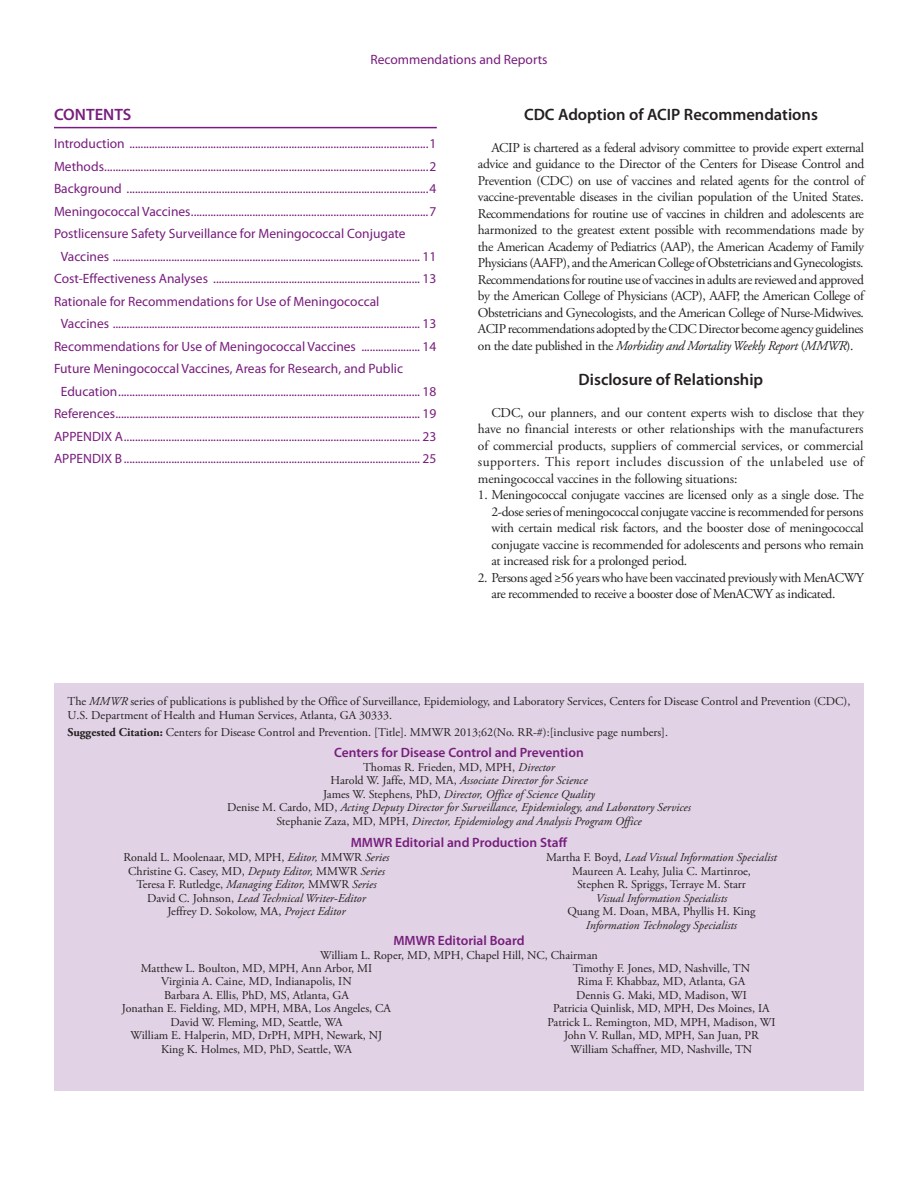
<style>
.page{position:relative;width:918px;height:1188px;background:#fff}
.page>*{position:absolute;margin:0;border:0;box-sizing:border-box;transform-origin:0 0}
.t1{font:600 16.5px "Myriad Pro";color:#231f20}
.t2{font:600 16.5px "Myriad Pro";color:#781d7d}
.t3{font:13.5px/16.5px "Adobe Garamond Pro";letter-spacing:-.03em;color:#231f20;text-align:justify}
.t4{font:13.5px "Myriad Pro";color:#781d7d}
.t5{font:600 13.5px "Myriad Pro";color:#781d7d}
.t6{font:12px/13.5px "Adobe Garamond Pro";color:#231f20;text-align:center}
.t7{font:italic 12px/13.5px "Adobe Garamond Pro";color:#231f20;text-align:center}
.s1{font-style:italic}
.s2{font-weight:700}
.s3{font-style:normal}
</style>
<div class="page">
<div style="left:54px;top:683px;width:810px;height:407px;background:#e1d3e5"></div>
<hr style="left:54px;top:127px;width:383px;height:1px;background:#781d7d">
<p class="t4" style="left:370px;top:51px;width:179px">Recommendations and Reports</p>
<p class="t2" style="left:54px;top:104px;width:79px">CONTENTS</p>
<p class="t4" style="left:54px;top:135px;width:384px">Introduction ...........................................................................................................1</p>
<p class="t4" style="left:54px;top:158px;width:384px">Methods....................................................................................................................2</p>
<p class="t4" style="left:54px;top:180px;width:384px">Background ............................................................................................................4</p>
<p class="t4" style="left:54px;top:203px;width:384px">Meningococcal Vaccines.....................................................................................7</p>
<p class="t4" style="left:54px;top:225px;width:353px">Postlicensure Safety Surveillance for Meningococcal Conjugate</p>
<p class="t4" style="left:61px;top:248px;width:377px">Vaccines .............................................................................................................. 11</p>
<p class="t4" style="left:54px;top:270px;width:384px">Cost-Effectiveness Analyses .......................................................................... 13</p>
<p class="t4" style="left:54px;top:293px;width:327px">Rationale for Recommendations for Use of Meningococcal</p>
<p class="t4" style="left:61px;top:315px;width:377px">Vaccines .............................................................................................................. 13</p>
<p class="t4" style="left:54px;top:338px;width:384px">Recommendations for Use of Meningococcal Vaccines ..................... 14</p>
<p class="t4" style="left:54px;top:360px;width:351px">Future Meningococcal Vaccines, Areas for Research, and Public</p>
<p class="t4" style="left:61px;top:383px;width:377px">Education............................................................................................................ 18</p>
<p class="t4" style="left:54px;top:405px;width:384px">References............................................................................................................. 19</p>
<p class="t4" style="left:54px;top:428px;width:384px">APPENDIX A.......................................................................................................... 23</p>
<p class="t4" style="left:54px;top:450px;width:384px">APPENDIX B.......................................................................................................... 25</p>
<p class="t1" style="left:524px;top:104px;width:295px">CDC Adoption of ACIP Recommendations</p>
<p class="t3" style="left:478px;top:140px;width:388px;text-indent:14px">ACIP is chartered as a federal advisory committee to provide expert external advice and guidance to the Director of the Centers for Disease Control and Prevention (CDC) on use of vaccines and related agents for the control of vaccine-preventable diseases in the civilian population of the United States.<br>Recommendations for routine use of vaccines in children and adolescents are harmonized to the greatest extent possible with recommendations made by the American Academy of Pediatrics (AAP), the American Academy of Family Physicians (AAFP), and the American College of Obstetricians and Gynecologists.<br>Recommendations for routine use of vaccines in adults are reviewed and approved by the American College of Physicians (ACP), AAFP, the American College of Obstetricians and Gynecologists, and the American College of Nurse-Midwives.<br>ACIP recommendations adopted by the CDC Director become agency guidelines on the date published in the <span class="s1">Morbidity and Mortality Weekly Report</span> (<span class="s1">MMWR</span>).</p>
<p class="t1" style="left:579px;top:369px;width:186px">Disclosure of Relationship</p>
<p class="t3" style="left:478px;top:405px;width:388px;text-indent:14px">CDC, our planners, and our content experts wish to disclose that they have no financial interests or other relationships with the manufacturers of commercial products, suppliers of commercial services, or commercial supporters. This report includes discussion of the unlabeled use of meningococcal vaccines in the following situations:</p>
<p class="t3" style="left:491px;top:487px;width:374px;text-indent:-14px">1. Meningococcal conjugate vaccines are licensed only as a single dose. The 2-dose series of meningococcal conjugate vaccine is recommended for persons with certain medical risk factors, and the booster dose of meningococcal conjugate vaccine is recommended for adolescents and persons who remain at increased risk for a prolonged period.</p>
<p class="t3" style="left:491px;top:570px;width:374px;text-indent:-14px">2. Persons aged ≥56 years who have been vaccinated previously with MenACWY are recommended to receive a booster dose of MenACWY as indicated.</p>
<p class="t6" style="left:68px;top:695px;width:784px;text-align:left">The <span class="s1">MMWR</span> series of publications is published by the Office of Surveillance, Epidemiology, and Laboratory Services, Centers for Disease Control and Prevention (CDC),<br>U.S. Department of Health and Human Services, Atlanta, GA 30333.</p>
<p class="t6" style="left:68px;top:726px;width:602px"><span class="s2">Suggested Citation:</span> Centers for Disease Control and Prevention. [Title]. MMWR 2013;62(No. RR-#):[inclusive page numbers].</p>
<p class="t5" style="left:334px;top:744px;width:251px">Centers for Disease Control and Prevention</p>
<p class="t7" style="left:227px;top:761px;width:465px"><span class="s3">Thomas R. Frieden, MD, MPH,</span> Director<br><span class="s3">Harold W. Jaffe, MD, MA,</span> Associate Director for Science<br><span class="s3">James W. Stephens, PhD,</span> Director, Office of Science Quality<br><span class="s3">Denise M. Cardo, MD,</span> Acting Deputy Director for Surveillance, Epidemiology, and Laboratory Services <span class="s3">Stephanie Zaza, MD, MPH,</span> Director, Epidemiology and Analysis Program Office</p>
<p class="t5" style="left:351px;top:834px;width:218px">MMWR Editorial and Production Staff</p>
<p class="t6" style="left:124px;top:851px;width:267px">Ronald L. Moolenaar, MD, MPH, <span class="s1">Editor,</span> MMWR <span class="s1">Series </span>Christine G. Casey, MD, <span class="s1">Deputy Editor,</span> MMWR <span class="s1">Series </span>Teresa F. Rutledge, <span class="s1">Managing Editor,</span> MMWR <span class="s1">Series </span>David C. Johnson, <span class="s1">Lead Technical Writer-Editor<br></span>Jeffrey D. Sokolow, MA, <span class="s1">Project Editor</span></p>
<p class="t6" style="left:546px;top:851px;width:232px">Martha F. Boyd, <span class="s1">Lead Visual Information Specialist<br></span>Maureen A. Leahy, Julia C. Martinroe,<br>Stephen R. Spriggs, Terraye M. Starr</p>
<p class="t7" style="left:596px;top:891px;width:133px">Visual Information Specialists</p>
<p class="t6" style="left:567px;top:905px;width:190px">Quang M. Doan, MBA, Phyllis H. King</p>
<p class="t7" style="left:586px;top:918px;width:153px">Information Technology Specialists</p>
<p class="t5" style="left:393px;top:932px;width:133px">MMWR Editorial Board</p>
<p class="t6" style="left:320px;top:949px;width:279px">William L. Roper, MD, MPH, Chapel Hill, NC, Chairman</p>
<p class="t6" style="left:141px;top:962px;width:233px">Matthew L. Boulton, MD, MPH, Ann Arbor, MI</p>
<p class="t6" style="left:161px;top:975px;width:192px">Virginia A. Caine, MD, Indianapolis, IN</p>
<p class="t6" style="left:164px;top:989px;width:186px">Barbara A. Ellis, PhD, MS, Atlanta, GA</p>
<p class="t6" style="left:122px;top:1002px;width:271px">Jonathan E. Fielding, MD, MPH, MBA, Los Angeles, CA</p>
<p class="t6" style="left:170px;top:1016px;width:174px">David W. Fleming, MD, Seattle, WA</p>
<p class="t6" style="left:131px;top:1029px;width:253px">William E. Halperin, MD, DrPH, MPH, Newark, NJ</p>
<p class="t6" style="left:161px;top:1043px;width:192px">King K. Holmes, MD, PhD, Seattle, WA</p>
<p class="t6" style="left:548px;top:962px;width:229px">Timothy F. Jones, MD, Nashville, TN<br>Rima F. Khabbaz, MD, Atlanta, GA<br>Dennis G. Maki, MD, Madison, WI<br>Patricia Quinlisk, MD, MPH, Des Moines, IA Patrick L. Remington, MD, MPH, Madison, WI John V. Rullan, MD, MPH, San Juan, PR William Schaffner, MD, Nashville, TN</p>
</div>
